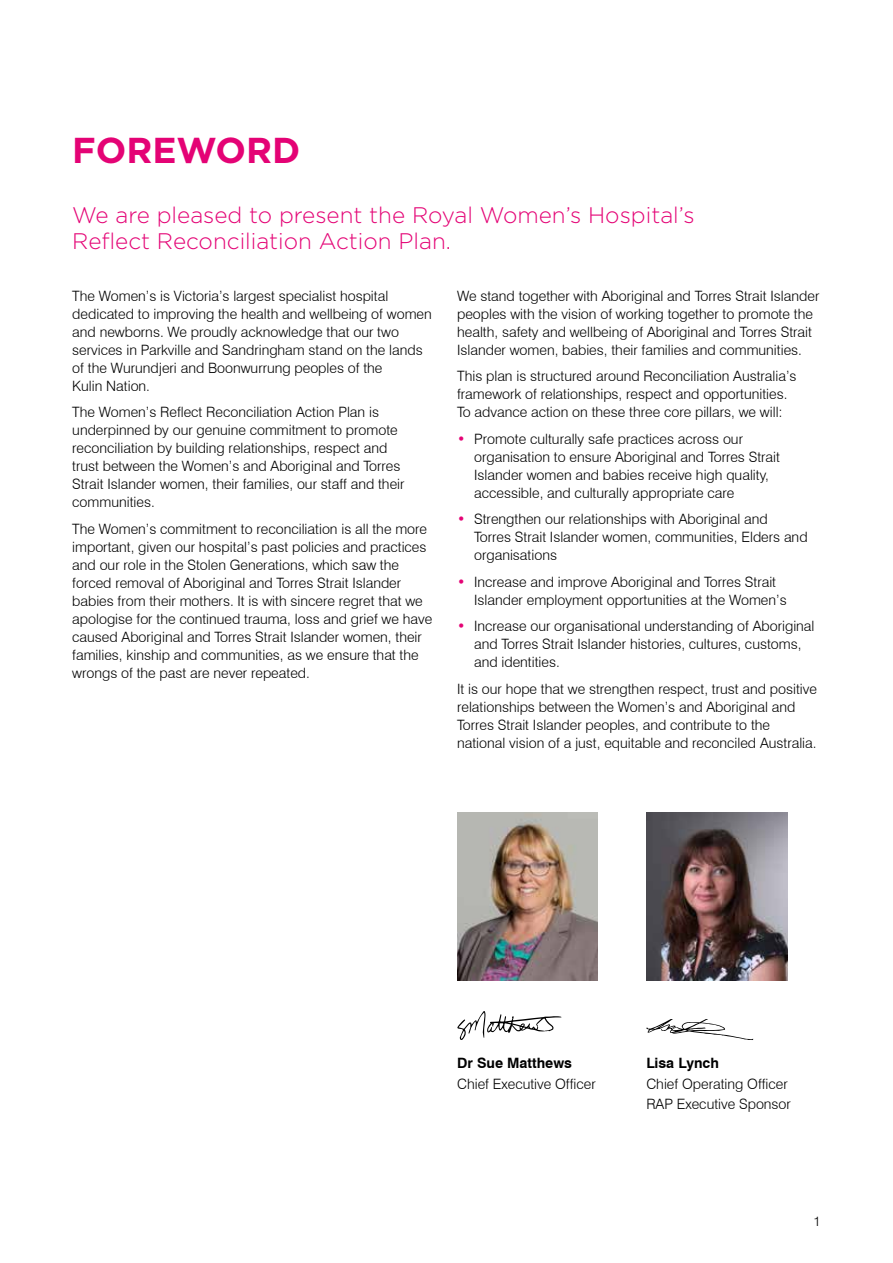
<style>
.page{position:relative;width:893px;height:1263px;background:#fff}
.page>*{position:absolute;margin:0;border:0;box-sizing:border-box;transform-origin:0 0}
.t1{font:700 36px "Gotham";color:#e40375}
.t2{font:300 22.5px/25.5px "Gotham";color:#e40375}
.t3{font:300 14.25px/18px "Swiss 721 BT";color:#000}
.t4{font:700 14.25px "Swiss 721 BT";color:#000}
.t5{font:300 13.5px "Swiss 721 BT";color:#000}
.s1{color:#e40375}
</style>
<div class="page">
<img style="left:457px;top:812px;width:141px;height:169px">
<img style="left:646px;top:812px;width:141px;height:169px">
<svg style="left:646px;top:1020px;width:108px;height:20px"></svg>
<svg style="left:457px;top:1011px;width:105px;height:29px"></svg>
<h1 class="t1" style="left:72px;top:126px;width:230px">FOREWORD</h1>
<h2 class="t2" style="left:72px;top:202px;width:624px">We are pleased to present the Royal Women’s Hospital’s<br>Reflect Reconciliation Action Plan.</h2>
<p class="t3" style="left:72px;top:287px;width:361px">The Women’s is Victoria’s largest specialist hospital dedicated to improving the health and wellbeing of women and newborns. We proudly acknowledge that our two services in Parkville and Sandringham stand on the lands of the Wurundjeri and Boonwurrung peoples of the<br>Kulin Nation.</p>
<p class="t3" style="left:72px;top:403px;width:334px">The Women’s Reflect Reconciliation Action Plan is underpinned by our genuine commitment to promote reconciliation by building relationships, respect and trust between the Women’s and Aboriginal and Torres Strait Islander women, their families, our staff and their communities.</p>
<p class="t3" style="left:72px;top:520px;width:362px">The Women’s commitment to reconciliation is all the more important, given our hospital’s past policies and practices and our role in the Stolen Generations, which saw the forced removal of Aboriginal and Torres Strait Islander babies from their mothers. It is with sincere regret that we apologise for the continued trauma, loss and grief we have caused Aboriginal and Torres Strait Islander women, their families, kinship and communities, as we ensure that the wrongs of the past are never repeated.</p>
<p class="t3" style="left:457px;top:287px;width:364px">We stand together with Aboriginal and Torres Strait Islander peoples with the vision of working together to promote the health, safety and wellbeing of Aboriginal and Torres Strait Islander women, babies, their families and communities.</p>
<p class="t3" style="left:457px;top:367px;width:341px">This plan is structured around Reconciliation Australia’s framework of relationships, respect and opportunities.<br>To advance action on these three core pillars, we will:</p>
<p class="t3" style="left:474px;top:430px;width:307px;text-indent:-17px"><span class="s1">•</span> Promote culturally safe practices across our organisation to ensure Aboriginal and Torres Strait Islander women and babies receive high quality, accessible, and culturally appropriate care</p>
<p class="t3" style="left:474px;top:510px;width:335px;text-indent:-17px"><span class="s1">•</span> Strengthen our relationships with Aboriginal and<br>Torres Strait Islander women, communities, Elders and organisations</p>
<p class="t3" style="left:474px;top:573px;width:314px;text-indent:-17px"><span class="s1">•</span> Increase and improve Aboriginal and Torres Strait<br>Islander employment opportunities at the Women’s</p>
<p class="t3" style="left:474px;top:617px;width:342px;text-indent:-17px"><span class="s1">•</span> Increase our organisational understanding of Aboriginal and Torres Strait Islander histories, cultures, customs, and identities.</p>
<p class="t3" style="left:457px;top:680px;width:361px">It is our hope that we strengthen respect, trust and positive relationships between the Women’s and Aboriginal and Torres Strait Islander peoples, and contribute to the national vision of a just, equitable and reconciled Australia.</p>
<p class="t4" style="left:457px;top:1054px;width:116px">Dr Sue Matthews</p>
<p class="t3" style="left:457px;top:1075px;width:140px">Chief Executive Officer</p>
<p class="t4" style="left:646px;top:1054px;width:74px">Lisa Lynch</p>
<p class="t3" style="left:646px;top:1074px;width:146px;line-height:19.6px">Chief Operating Officer<br>RAP Executive Sponsor</p>
<p class="t5" style="left:813px;top:1212px;width:9px">1</p>
</div>
